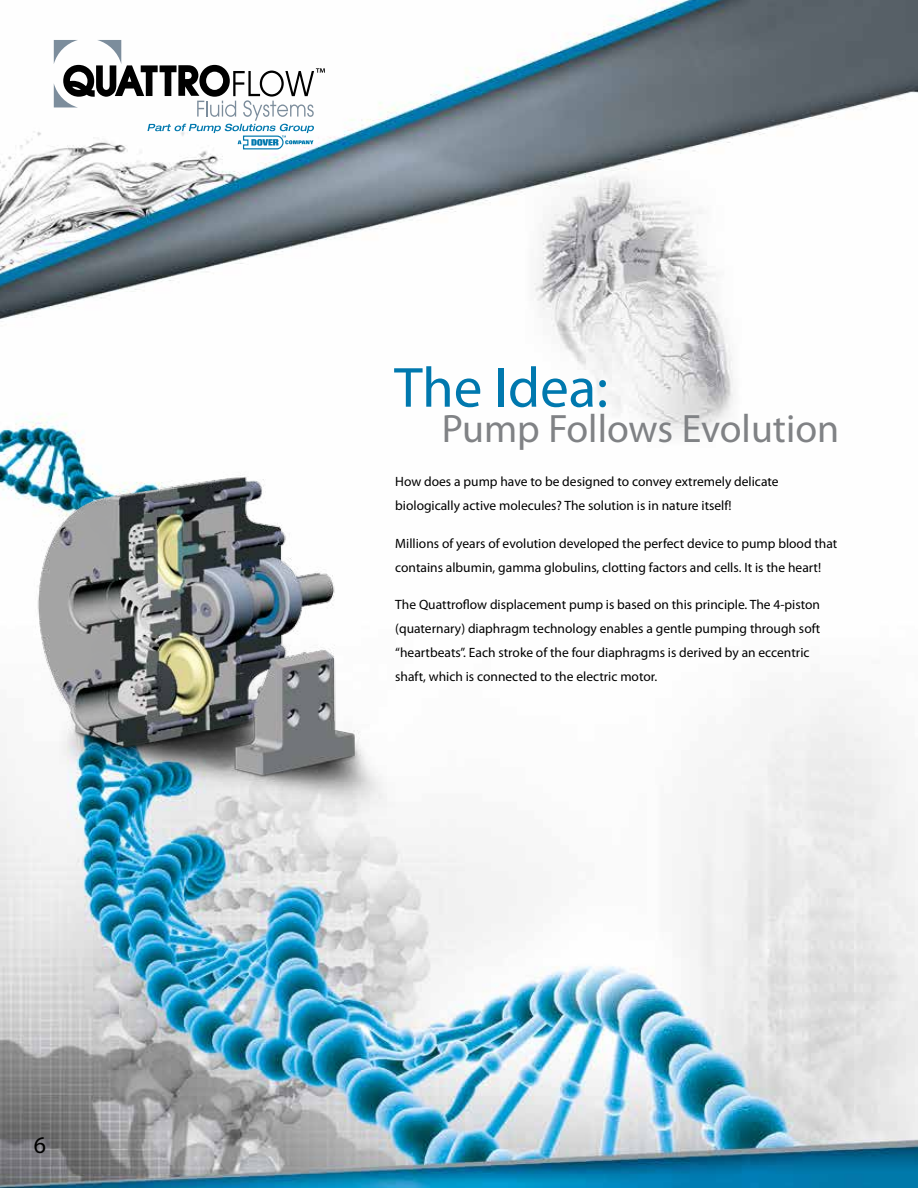
<style>
.page{position:relative;width:918px;height:1188px;background:#fff}
.page>*{position:absolute;margin:0;border:0;box-sizing:border-box;transform-origin:0 0}
.t1{font:57px "Myriad Pro";color:#0078ae}
.t2{font:39.75px "Myriad Pro";color:#808285}
.t3{font:24px "Myriad Pro";color:#000}
.t4{font:13.5px/24px "Myriad Pro";color:#000}
</style>
<div class="page">
<img style="left:0;top:0;width:918px;height:1188px">
<img style="left:0;top:410px;width:412px;height:424px">
<svg style="left:54px;top:40px;width:271px;height:109px"></svg>
<h3 class="t3" style="left:34px;top:1132px;width:14px">6</h3>
<h1 class="t1" style="left:394px;top:356px;width:215px">The Idea:</h1>
<h2 class="t2" style="left:442px;top:407px;width:399px">Pump Follows Evolution</h2>
<p class="t4" style="left:395px;top:470px;width:385px">How does a pump have to be designed to convey extremely delicate biologically active molecules? The solution is in nature itself!</p>
<p class="t4" style="left:395px;top:532px;width:444px">Millions of years of evolution developed the perfect device to pump blood that contains albumin, gamma globulins, clotting factors and cells. It is the heart!</p>
<p class="t4" style="left:395px;top:593px;width:427px">The Quattroflow displacement pump is based on this principle. The 4-piston (quaternary) diaphragm technology enables a gentle pumping through soft “heartbeats”. Each stroke of the four diaphragms is derived by an eccentric shaft, which is connected to the electric motor.</p>
</div>
